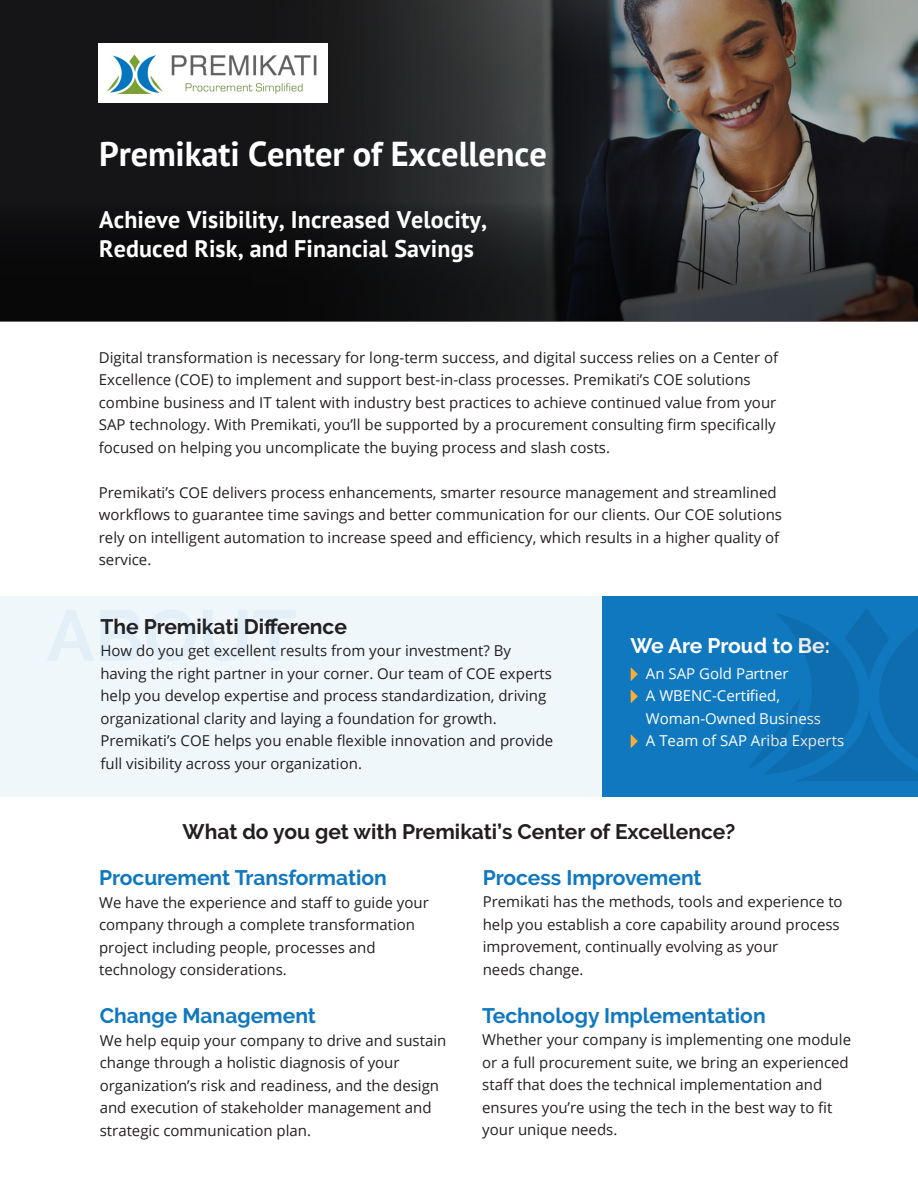
<style>
.page{position:relative;width:918px;height:1188px;background:#fff}
.page>*{position:absolute;margin:0;border:0;box-sizing:border-box;transform-origin:0 0}
.t1{font:700 34.5px "PT Sans";letter-spacing:-.005em;color:#fff}
.t2{font:700 24px/28.8px "PT Sans";letter-spacing:.005em;color:#fff}
.t3{font:700 21px "Raleway";color:#1078bf}
.t4{font:700 21px "Raleway";color:#231f20}
.t5{font:700 21px "Raleway";color:#fff}
.t6{font:15px/22.5px "Open Sans";color:#231f20}
.t7{font:15px/22.5px "Open Sans";color:#fff}
</style>
<div class="page">
<img style="left:671px;top:0;width:247px;height:200px">
<svg style="left:0;top:0;width:671px;height:200px;background:#232527"></svg>
<svg style="left:0;top:200px;width:918px;height:121px;background:#1a1a1c"></svg>
<img style="left:99px;top:39px;width:226px;height:4px">
<div style="left:603px;top:596px;width:315px;height:200px;background:#1078bf"></div>
<div style="left:0;top:596px;width:603px;height:201px;background:#f0f7fb"></div>
<svg style="left:631px;top:668px;width:7px;height:13px"></svg>
<svg style="left:631px;top:690px;width:7px;height:13px"></svg>
<svg style="left:47px;top:610px;width:249px;height:51px"></svg>
<svg style="left:631px;top:735px;width:7px;height:13px"></svg>
<svg style="left:749px;top:609px;width:169px;height:172px"></svg>
<img style="left:99px;top:43px;width:228px;height:60px">
<p class="t1" style="left:99px;top:131px;width:449px">Premikati Center of Excellence</p>
<p class="t2" style="left:99px;top:205px;width:389px">Achieve Visibility, Increased Velocity,<br>Reduced Risk, and Financial Savings</p>
<p class="t6" style="left:99px;top:346px;width:681px">Digital transformation is necessary for long-term success, and digital success relies on a Center of Excellence (COE) to implement and support best-in-class processes. Premikati’s COE solutions combine business and IT talent with industry best practices to achieve continued value from your SAP technology. With Premikati, you’ll be supported by a procurement consulting firm specifically focused on helping you uncomplicate the buying process and slash costs.</p>
<p class="t6" style="left:99px;top:481px;width:685px">Premikati’s COE delivers process enhancements, smarter resource management and streamlined workflows to guarantee time savings and better communication for our clients. Our COE solutions rely on intelligent automation to increase speed and efficiency, which results in a higher quality of service.</p>
<p class="t4" style="left:100px;top:615px;width:248px">The Premikati Difference</p>
<p class="t6" style="left:100px;top:639px;width:454px">How do you get excellent results from your investment? By having the right partner in your corner. Our team of COE experts help you develop expertise and process standardization, driving organizational clarity and laying a foundation for growth.<br>Premikati’s COE helps you enable flexible innovation and provide full visibility across your organization.</p>
<p class="t5" style="left:630px;top:634px;width:201px">We Are Proud to Be:</p>
<p class="t7" style="left:646px;top:662px;width:144px">An SAP Gold Partner</p>
<p class="t7" style="left:646px;top:684px;width:177px">A WBENC-Certified,<br>Woman-Owned Business</p>
<p class="t7" style="left:646px;top:729px;width:200px">A Team of SAP Ariba Experts</p>
<p class="t4" style="left:183px;top:820px;width:554px">What do you get with Premikati’s Center of Excellence?</p>
<p class="t3" style="left:99px;top:866px;width:289px">Procurement Transformation</p>
<p class="t6" style="left:99px;top:891px;width:331px">We have the experience and staff to guide your company through a complete transformation project including people, processes and technology considerations.</p>
<p class="t3" style="left:100px;top:1004px;width:218px">Change Management</p>
<p class="t6" style="left:100px;top:1029px;width:348px">We help equip your company to drive and sustain change through a holistic diagnosis of your organization’s risk and readiness, and the design and execution of stakeholder management and strategic communication plan.</p>
<p class="t3" style="left:483px;top:865px;width:220px">Process Improvement</p>
<p class="t6" style="left:483px;top:890px;width:361px">Premikati has the methods, tools and experience to help you establish a core capability around process improvement, continually evolving as your</p>
<p class="t6" style="left:483px;top:958px;width:102px">needs change.</p>
<p class="t3" style="left:482px;top:1003px;width:285px">Technology Implementation</p>
<p class="t6" style="left:482px;top:1028px;width:370px">Whether your company is implementing one module or a full procurement suite, we bring an experienced staff that does the technical implementation and ensures you’re using the tech in the best way to fit your unique needs.</p>
</div>
